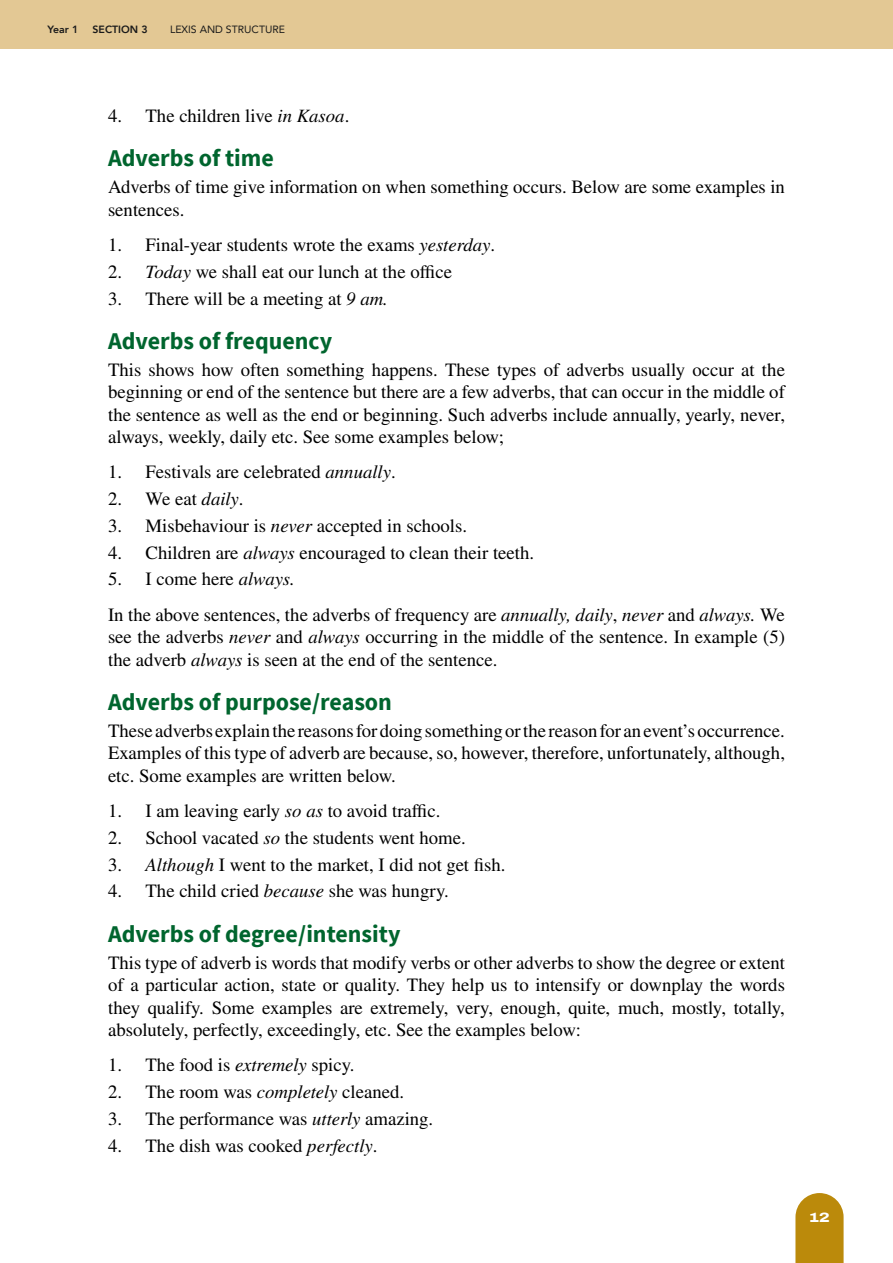
<style>
.page{position:relative;width:893px;height:1263px;background:#fff}
.page>*{position:absolute;margin:0;border:0;box-sizing:border-box;transform-origin:0 0}
.t1{font:700 24px "Source Sans Pro";color:#00652e}
.t2{font:18.75px/22.5px "STIX General";color:#000}
.t3{font:800 13.5px "Archivo Expanded";color:#fff}
.t4{font:10.5px "Avenir";color:#1a1a1a}
.t5{font:800 10.5px "Avenir";color:#1a1a1a}
.s1{font-style:italic}
</style>
<div class="page">
<div style="left:0;top:0;width:893px;height:49px;background:#e3c894"></div>
<svg style="left:795px;top:1193px;width:49px;height:70px"></svg>
<p class="t5" style="left:48px;top:21px;width:32px">Year 1</p>
<p class="t5" style="left:93px;top:21px;width:57px">SECTION 3</p>
<p class="t4" style="left:170px;top:21px;width:116px">LEXIS AND STRUCTURE</p>
<p class="t2" style="left:108px;top:105px;width:243px">4. The children live <span class="s1">in Kasoa</span>.</p>
<p class="t1" style="left:108px;top:142px;width:167px">Adverbs of time</p>
<p class="t2" style="left:108px;top:177px;width:678px">Adverbs of time give information on when something occurs. Below are some examples in sentences.</p>
<p class="t2" style="left:108px;top:234px;width:389px">1. Final-year students wrote the exams <span class="s1">yesterday</span>.</p>
<p class="t2" style="left:108px;top:261px;width:345px">2. <span class="s1">Today</span> we shall eat our lunch at the office</p>
<p class="t2" style="left:108px;top:288px;width:281px">3. There will be a meeting at <span class="s1">9 am.</span></p>
<p class="t1" style="left:108px;top:325px;width:226px">Adverbs of frequency</p>
<p class="t2" style="left:108px;top:359px;width:679px;text-align:justify">This shows how often something happens. These types of adverbs usually occur at the beginning or end of the sentence but there are a few adverbs, that can occur in the middle of the sentence as well as the end or beginning. Such adverbs include annually, yearly, never, always, weekly, daily etc. See some examples below;</p>
<p class="t2" style="left:108px;top:462px;width:289px">1. Festivals are celebrated <span class="s1">annually</span>.</p>
<p class="t2" style="left:108px;top:488px;width:137px">2. We eat <span class="s1">daily</span>.</p>
<p class="t2" style="left:108px;top:515px;width:361px">3. Misbehaviour is <span class="s1">never</span> accepted in schools.</p>
<p class="t2" style="left:108px;top:542px;width:428px">4. Children are <span class="s1">always</span> encouraged to clean their teeth.</p>
<p class="t2" style="left:108px;top:562px;width:678px;line-height:35.2px">5. I come here <span class="s1">always.<br></span>In the above sentences, the adverbs of frequency are <span class="s1">annually, daily</span>, <span class="s1">never</span> and <span class="s1">always.</span> We</p>
<p class="t2" style="left:108px;top:626px;width:678px">see the adverbs <span class="s1">never</span> and <span class="s1">always</span> occurring in the middle of the sentence. In example (5) the adverb <span class="s1">always</span> is seen at the end of the sentence.</p>
<p class="t1" style="left:108px;top:686px;width:285px">Adverbs of purpose/reason</p>
<p class="t2" style="left:108px;top:720px;width:678px;text-align:justify">These adverbs explain the reasons for doing something or the reason for an event’s occurrence.<br>Examples of this type of adverb are because, so, however, therefore, unfortunately, although, etc. Some examples are written below.</p>
<p class="t2" style="left:108px;top:800px;width:334px">1. I am leaving early <span class="s1">so as</span> to avoid traffic.</p>
<p class="t2" style="left:108px;top:827px;width:359px">2. School vacated <span class="s1">so</span> the students went home.</p>
<p class="t2" style="left:108px;top:854px;width:399px">3. <span class="s1">Although</span> I went to the market, I did not get fish.</p>
<p class="t2" style="left:108px;top:881px;width:342px">4. The child cried <span class="s1">because</span> she was hungry.</p>
<p class="t1" style="left:108px;top:917px;width:294px">Adverbs of degree/intensity</p>
<p class="t2" style="left:108px;top:952px;width:678px;text-align:justify">This type of adverb is words that modify verbs or other adverbs to show the degree or extent of a particular action, state or quality. They help us to intensify or downplay the words they qualify. Some examples are extremely, very, enough, quite, much, mostly, totally, absolutely, perfectly, exceedingly, etc. See the examples below:</p>
<p class="t2" style="left:108px;top:1054px;width:248px">1. The food is <span class="s1">extremely</span> spicy.</p>
<p class="t2" style="left:108px;top:1081px;width:298px">2. The room was <span class="s1">completely</span> cleaned.</p>
<p class="t2" style="left:108px;top:1108px;width:327px">3. The performance was <span class="s1">utterly</span> amazing.</p>
<p class="t2" style="left:108px;top:1135px;width:271px">4. The dish was cooked <span class="s1">perfectly</span>.</p>
<p class="t3" style="left:809px;top:1207px;width:22px">12</p>
</div>
